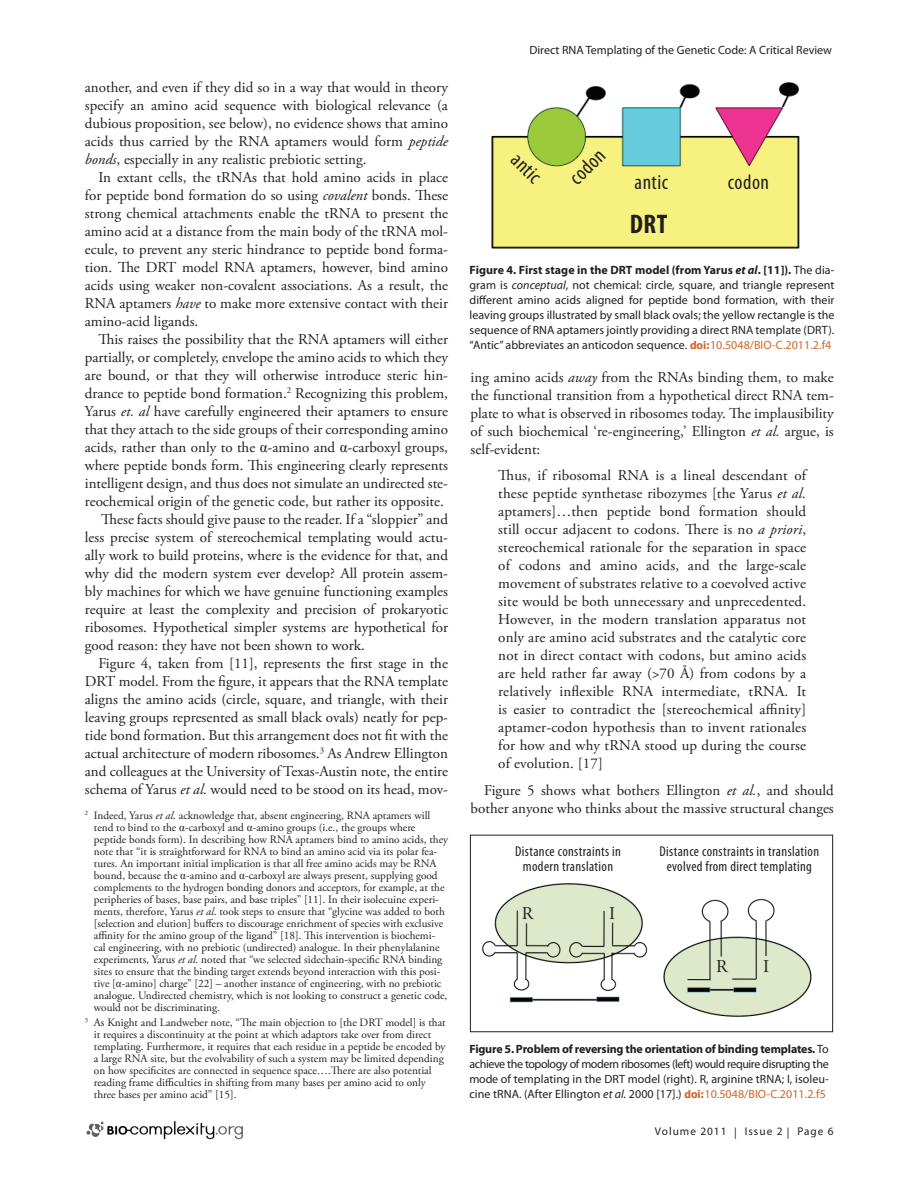
<style>
.page{position:relative;width:918px;height:1188px;background:#fff}
.page>*{position:absolute;margin:0;border:0;box-sizing:border-box;transform-origin:0 0}
.t1{font:700 condensed 27px "Myriad Pro";color:#231f20}
.t2{font:condensed 21px "Myriad Pro";letter-spacing:.025em;color:#231f20}
.t3{font:18px "Adobe Garamond Pro";color:#231f20}
.t4{font:15px/18px "Adobe Garamond Pro";color:#231f20;text-align:justify}
.t5{font:condensed 14.25px/15px "Myriad Pro";letter-spacing:.025em;color:#231f20;text-align:center}
.t6{font:12px/15px "Myriad Pro";letter-spacing:.005em;color:#231f20;text-align:justify}
.t7{font:11.25px/12px "Adobe Garamond Pro";color:#231f20}
.t8{font:11.25px "Myriad Pro";letter-spacing:.09em;color:#231f20}
.s1{font-style:italic}
.s2{font-family:"Times New Roman"}
.s3{font-weight:700}
.s4{font-weight:700;font-style:italic}
.s5{font-family:"Tahoma";font-weight:700;font-size:10.5px;color:#d16427}
.s6{color:#d16427}
</style>
<div class="page">
<img style="left:86px;top:1121px;width:157px;height:19px">
<img style="left:491px;top:82px;width:309px;height:167px">
<img style="left:482px;top:883px;width:330px;height:134px">
<div style="left:470px;top:835px;width:363px;height:197px;border:1px solid #231f20"></div>
<p class="t4" style="left:85px;top:79px;width:365px">another, and even if they did so in a way that would in theory specify an amino acid sequence with biological relevance (a dubious proposition, see below), no evidence shows that amino acids thus carried by the RNA aptamers would form <span class="s1">peptide bonds</span>, especially in any realistic prebiotic setting.</p>
<p class="t4" style="left:85px;top:169px;width:365px;text-indent:14px">In extant cells, the tRNAs that hold amino acids in place for peptide bond formation do so using <span class="s1">covalent</span> bonds. These strong chemical attachments enable the tRNA to present the amino acid at a distance from the main body of the tRNA mol&shy;ecule, to prevent any steric hindrance to peptide bond forma&shy;tion. The DRT model RNA aptamers, however, bind amino acids using weaker non-covalent associations. As a result, the RNA aptamers <span class="s1">have</span> to make more extensive contact with their amino-acid ligands.</p>
<p class="t4" style="left:98px;top:331px;width:351px">This raises the possibility that the RNA aptamers will either</p>
<p class="t4" style="left:85px;top:349px;width:365px">partially, or completely, envelope the amino acids to which they</p>
<p class="t4" style="left:85px;top:367px;width:365px">are bound, or that they will otherwise introduce steric hin-</p>
<p class="t4" style="left:85px;top:385px;width:365px">drance to peptide bond formation.<sup>2</sup> Recognizing this problem,</p>
<p class="t4" style="left:85px;top:403px;width:365px">Yarus <span class="s1">et. al</span> have carefully engineered their aptamers to ensure</p>
<p class="t4" style="left:85px;top:421px;width:365px">that they attach to the side groups of their corresponding amino</p>
<p class="t4" style="left:85px;top:439px;width:365px">acids, rather than only to the <span class="s2">α</span>-amino and <span class="s2">α</span>-carboxyl groups,</p>
<p class="t4" style="left:85px;top:457px;width:365px">where peptide bonds form. This engineering clearly represents</p>
<p class="t4" style="left:85px;top:475px;width:365px">intelligent design, and thus does not simulate an undirected ste-</p>
<p class="t4" style="left:85px;top:493px;width:361px">reochemical origin of the genetic code, but rather its opposite.</p>
<p class="t4" style="left:101px;top:511px;width:348px">These facts should give pause to the reader. If a “sloppier” and</p>
<p class="t4" style="left:85px;top:529px;width:365px">less precise system of stereochemical templating would actu-</p>
<p class="t4" style="left:85px;top:547px;width:365px">ally work to build proteins, where is the evidence for that, and</p>
<p class="t4" style="left:85px;top:565px;width:365px">why did the modern system ever develop? All protein assem-</p>
<p class="t4" style="left:85px;top:583px;width:365px">bly machines for which we have genuine functioning examples</p>
<p class="t4" style="left:85px;top:601px;width:365px">require at least the complexity and precision of prokaryotic</p>
<p class="t4" style="left:85px;top:619px;width:365px">ribosomes. Hypothetical simpler systems are hypothetical for</p>
<p class="t4" style="left:85px;top:637px;width:281px">good reason: they have not been shown to work.</p>
<p class="t4" style="left:98px;top:655px;width:351px">Figure 4, taken from [11], represents the first stage in the</p>
<p class="t4" style="left:85px;top:673px;width:365px">DRT model. From the figure, it appears that the RNA template</p>
<p class="t4" style="left:85px;top:691px;width:365px">aligns the amino acids (circle, square, and triangle, with their</p>
<p class="t4" style="left:85px;top:709px;width:365px">leaving groups represented as small black ovals) neatly for pep-</p>
<p class="t4" style="left:85px;top:727px;width:365px">tide bond formation. But this arrangement does not fit with the</p>
<p class="t4" style="left:85px;top:745px;width:365px">actual architecture of modern ribosomes.<sup>3</sup> As Andrew Ellington</p>
<p class="t4" style="left:85px;top:763px;width:365px">and colleagues at the University of Texas-Austin note, the entire</p>
<p class="t4" style="left:85px;top:781px;width:365px">schema of Yarus <span class="s1">et al.</span> would need to be stood on its head, mov-</p>
<p class="t7" style="left:94px;top:810px;width:356px;text-indent:-9px"><sup>2</sup> Indeed, Yarus <span class="s1">et al</span>. acknowledge that, absent engineering, RNA aptamers will tend to bind to the <span class="s2">α</span>-carboxyl and <span class="s2">α</span>-amino groups (i.e., the groups where peptide bonds form). In describing how RNA aptamers bind to amino acids, they note that “it is straightforward for RNA to bind an amino acid via its polar fea&shy;tures. An important initial implication is that all free amino acids may be RNA bound, because the <span class="s2">α</span>-amino and <span class="s2">α</span>-carboxyl are always present, supplying good complements to the hydrogen bonding donors and acceptors, for example, at the peripheries of bases, base pairs, and base triples” [11]. In their isolecuine experi&shy;ments, therefore, Yarus <span class="s1">et al</span>. took steps to ensure that “glycine was added to both [selection and elution] buffers to discourage enrichment of species with exclusive affinity for the amino group of the ligand” [18]. This intervention is biochemi&shy;cal engineering, with no prebiotic (undirected) analogue. In their phenylalanine experiments, Yarus <span class="s1">et al.</span> noted that “we selected sidechain-specific RNA binding sites to ensure that the binding target extends beyond interaction with this posi&shy;tive [<span class="s2">α</span>-amino] charge” [22] – another instance of engineering, with no prebiotic analogue. Undirected chemistry, which is not looking to construct a genetic code, would not be discriminating.</p>
<p class="t7" style="left:94px;top:1017px;width:353px;text-indent:-9px"><sup>3</sup> As Knight and Landweber note, “The main objection to [the DRT model] is that it requires a discontinuity at the point at which adaptors take over from direct templating. Furthermore, it requires that each residue in a peptide be encoded by a large RNA site, but the evolvability of such a system may be limited depending on how specificites are connected in sequence space….There are also potential reading frame difficulties in shifting from many bases per amino acid to only three bases per amino acid” [15].</p>
<p class="t6" style="left:529px;top:43px;width:304px">Direct RNA Templating of the Genetic Code: A Critical Review</p>
<h2 class="t2" style="left:523px;top:147px;width:35px;rotate:45deg">antic</h2>
<h2 class="t2" style="left:564px;top:172px;width:43px;rotate:-45deg">codon</h2>
<h2 class="t2" style="left:635px;top:170px;width:35px">antic</h2>
<h1 class="t1" style="left:630px;top:207px;width:39px">DRT</h1>
<h2 class="t2" style="left:728px;top:170px;width:43px">codon</h2>
<p class="t6" style="left:470px;top:262px;width:366px"><span class="s3">Figure 4. First stage in the DRT model (from Yarus</span> <span class="s4">et al</span><span class="s3">. [11]).</span> The dia&shy;gram is <span class="s1">conceptual</span>, not chemical: circle, square, and triangle represent different amino acids aligned for peptide bond formation, with their leaving groups illustrated by small black ovals; the yellow rectangle is the sequence of RNA aptamers jointly providing a direct RNA template (DRT). “Antic” abbreviates an anticodon sequence. <span class="s5">doi:</span><span class="s6">10.5048/BIO-C.2011.2.f4</span></p>
<p class="t4" style="left:471px;top:369px;width:365px">ing amino acids <span class="s1">away</span> from the RNAs binding them, to make the functional transition from a hypothetical direct RNA tem&shy;plate to what is observed in ribosomes today. The implausibility of such biochemical ‘re-engineering,’ Ellington <span class="s1">et al.</span> argue, is self-evident:</p>
<p class="t4" style="left:498px;top:467px;width:309px">Thus, if ribosomal RNA is a lineal descendant of these peptide synthetase ribozymes [the Yarus <span class="s1">et al. </span>aptamers]…then peptide bond formation should still occur adjacent to codons. There is no <span class="s1">a priori</span>, stereochemical rationale for the separation in space of codons and amino acids, and the large-scale movement of substrates relative to a coevolved active site would be both unnecessary and unprecedented.<br>However, in the modern translation apparatus not only are amino acid substrates and the catalytic core not in direct contact with codons, but amino acids are held rather far away (&gt;70 Å) from codons by a relatively inflexible RNA intermediate, tRNA. It is easier to contradict the [stereochemical affinity] aptamer-codon hypothesis than to invent rationales for how and why tRNA stood up during the course of evolution. [17]</p>
<p class="t4" style="left:471px;top:782px;width:365px;text-align:right">Figure 5 shows what bothers Ellington <span class="s1">et al.</span>, and should bother anyone who thinks about the massive structural changes</p>
<p class="t5" style="left:515px;top:843px;width:107px">Distance constraints in modern translation</p>
<p class="t5" style="left:660px;top:843px;width:161px">Distance constraints in translation evolved from direct templating</p>
<p class="t3" style="left:522px;top:903px;width:13px">R</p>
<p class="t3" style="left:609px;top:903px;width:8px">I</p>
<p class="t3" style="left:716px;top:955px;width:13px">R</p>
<p class="t3" style="left:763px;top:955px;width:8px">I</p>
<p class="t6" style="left:469px;top:1041px;width:361px"><span class="s3">Figure 5. Problem of reversing the orientation of binding templates.</span> To achieve the topology of modern ribosomes (left) would require disrupting the mode of templating in the DRT model (right). R, arginine tRNA; I, isoleu&shy;cine tRNA. (After Ellington <span class="s1">et al.</span> 2000 [17].) <span class="s5">doi:</span><span class="s6">10.5048/BIO-C.2011.2.f5</span></p>
<p class="t8" style="left:655px;top:1124px;width:180px">Volume 2011 | Issue 2 | Page 6</p>
</div>
